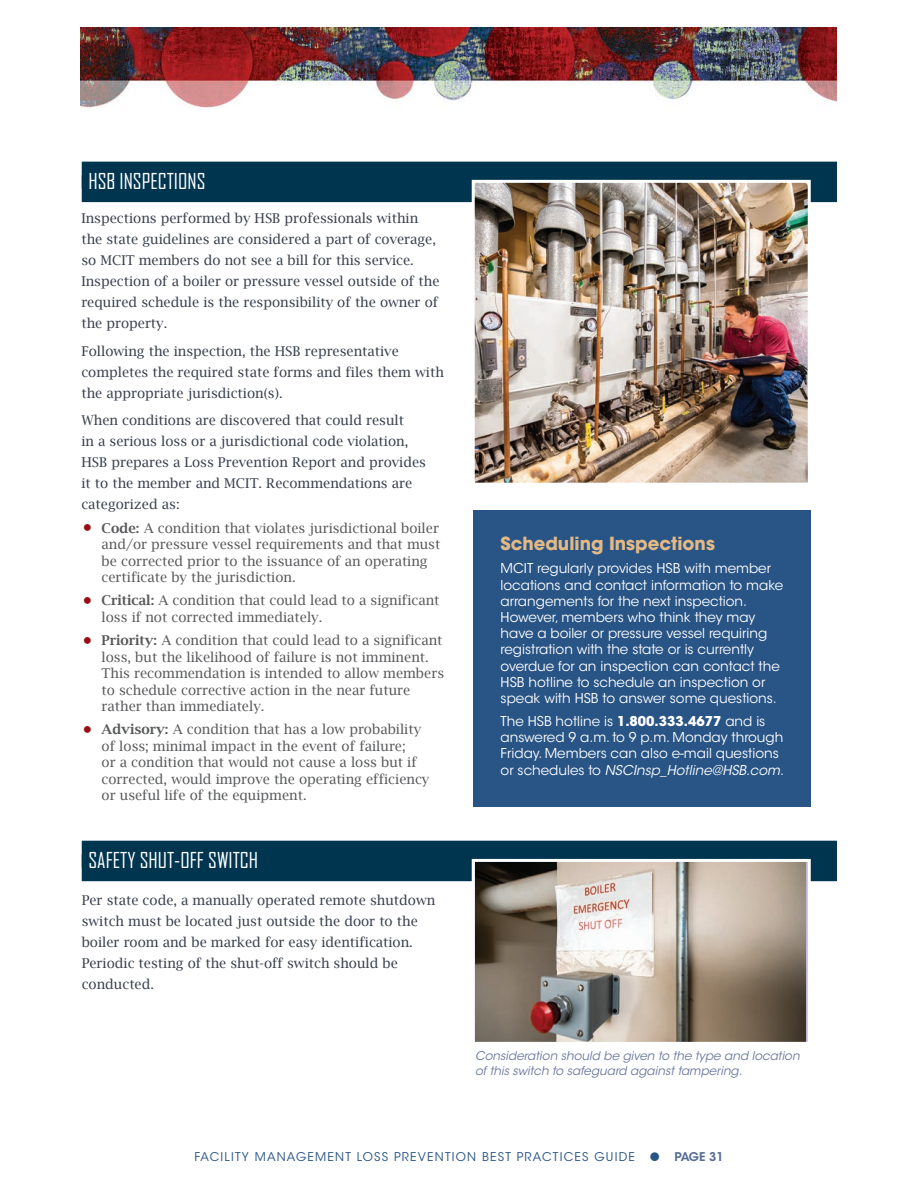
<style>
.page{position:relative;width:918px;height:1188px;background:#fff}
.page>*{position:absolute;margin:0;border:0;box-sizing:border-box;transform-origin:0 0}
.Subsection_Blue_Rule{font:21px "Agency FB";color:#fff}
.Sidebar_Title{font:700 18px "ITC Avant Garde Std";color:#e4b983}
.t1{font:13.5px/21px "Lucida Bright";color:#373f4d}
.t2{font:13.5px/16.5px "Lucida Bright";color:#57585a}
.Sidebar_white{font:13.5px/16.2px "ITC Avant Garde Std";color:#fff}
.t3{font:italic 12px/15px "ITC Avant Garde Std";color:#69779f}
.t4{font:12px "ITC Avant Garde Std";letter-spacing:.1em;color:#285486}
.t5{font:600 12px "ITC Avant Garde Std";letter-spacing:-.025em;color:#546b96}
.s1{font-weight:600}
.s2{font-weight:700}
.s3{font-style:italic}
</style>
<div class="page">
<img style="left:81px;top:27px;width:756px;height:81px">
<div style="left:82px;top:162px;width:755px;height:27px;background:#003550"></div>
<div style="left:82px;top:175px;width:755px;height:27px;background:#003550"></div>
<img style="left:476px;top:184px;width:331px;height:298px">
<div style="left:472px;top:180px;width:339px;height:306px;border:3px solid #fff"></div>
<div style="left:474px;top:510px;width:337px;height:297px;background:#285486"></div>
<div style="left:82px;top:841px;width:755px;height:27px;background:#003550"></div>
<div style="left:82px;top:854px;width:755px;height:27px;background:#003550"></div>
<img style="left:476px;top:863px;width:330px;height:178px">
<div style="left:472px;top:859px;width:339px;height:186px;border:3px solid #fff"></div>
<p class="Subsection_Blue_Rule" style="left:88px;top:168px;width:118px">HSB INSPECTIONS</p>
<p class="t1" style="left:81px;top:208px;width:360px">Inspections performed by HSB professionals within the state guidelines are considered a part of coverage, so MCIT members do not see a bill for this service.<br>Inspection of a boiler or pressure vessel outside of the required schedule is the responsibility of the owner of the property.</p>
<p class="t1" style="left:81px;top:340px;width:364px">Following the inspection, the HSB representative completes the required state forms and files them with the appropriate jurisdiction(s).</p>
<p class="t1" style="left:81px;top:410px;width:346px">When conditions are discovered that could result<br>in a serious loss or a jurisdictional code violation, HSB prepares a Loss Prevention Report and provides it to the member and MCIT. Recommendations are categorized as:</p>
<p class="t2" style="left:102px;top:520px;width:340px"><span class="s1">Code:</span> A condition that violates jurisdictional boiler and/or pressure vessel requirements and that must be corrected prior to the issuance of an operating certificate by the jurisdiction.</p>
<p class="t2" style="left:102px;top:592px;width:339px"><span class="s1">Critical:</span> A condition that could lead to a significant loss if not corrected immediately.</p>
<p class="t2" style="left:102px;top:632px;width:344px"><span class="s1">Priority:</span> A condition that could lead to a significant loss, but the likelihood of failure is not imminent.<br>This recommendation is intended to allow members to schedule corrective action in the near future rather than immediately.</p>
<p class="t2" style="left:102px;top:721px;width:329px"><span class="s1">Advisory:</span> A condition that has a low probability of loss; minimal impact in the event of failure;<br>or a condition that would not cause a loss but if corrected, would improve the operating efficiency or useful life of the equipment.</p>
<p class="Subsection_Blue_Rule" style="left:88px;top:847px;width:171px">SAFETY SHUT-OFF SWITCH</p>
<p class="t1" style="left:82px;top:890px;width:355px">Per state code, a manually operated remote shutdown switch must be located just outside the door to the boiler room and be marked for easy identification.<br>Periodic testing of the shut-off switch should be conducted.</p>
<p class="Sidebar_Title" style="left:501px;top:532px;width:216px">Scheduling Inspections</p>
<p class="Sidebar_white" style="left:501px;top:561px;width:284px">MCIT regularly provides HSB with member locations and contact information to make arrangements for the next inspection.<br>However, members who think they may have a boiler or pressure vessel requiring registration with the state or is currently overdue for an inspection can contact the HSB hotline to schedule an inspection or speak with HSB to answer some questions.</p>
<p class="Sidebar_white" style="left:501px;top:713px;width:285px">The HSB hotline is <span class="s2">1.800.333.4677</span> and is answered 9 a.m. to 9 p.m. Monday through Friday. Members can also e-mail questions or schedules to <span class="s3">NSCInsp_Hotline@HSB.com</span>.</p>
<p class="t3" style="left:475px;top:1049px;width:326px">Consideration should be given to the type and location of this switch to safeguard against tampering.</p>
<p class="t4" style="left:194px;top:1149px;width:442px">FACILITY MANAGEMENT LOSS PREVENTION BEST PRACTICES GUIDE</p>
<p class="t5" style="left:674px;top:1149px;width:51px">PAGE 31</p>
</div>
